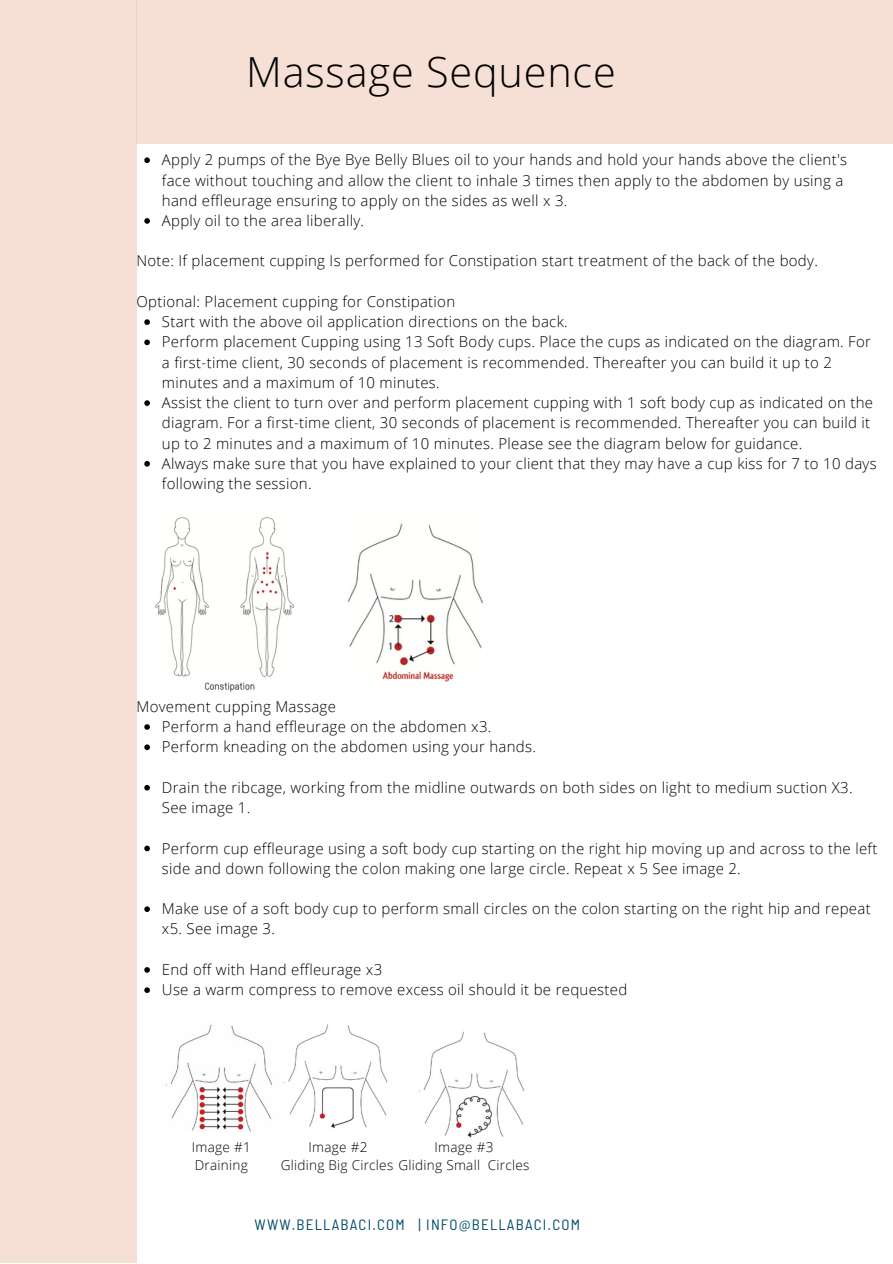
<style>
.page{position:relative;width:893px;height:1264px;background:#fff}
.page>*{position:absolute;margin:0;border:0;box-sizing:border-box;transform-origin:0 0}
.t1{font:300 41.4px "Open Sans";letter-spacing:.02em;color:#000}
.t2{font:300 15px/20.2px "Open Sans";letter-spacing:.02em;color:#000}
.t3{font:semi-condensed 15px "Barlow";letter-spacing:.08em;color:#004a69}
.t4{font:300 13.5px/18px "Open Sans";letter-spacing:.02em;color:#000}
</style>
<div class="page">
<svg style="left:144px;top:157px;width:6px;height:6px"></svg>
<svg style="left:144px;top:218px;width:6px;height:6px"></svg>
<svg style="left:144px;top:319px;width:6px;height:6px"></svg>
<svg style="left:144px;top:339px;width:6px;height:6px"></svg>
<svg style="left:144px;top:400px;width:6px;height:6px"></svg>
<svg style="left:144px;top:461px;width:6px;height:5px"></svg>
<svg style="left:144px;top:724px;width:6px;height:5px"></svg>
<svg style="left:144px;top:744px;width:6px;height:6px"></svg>
<svg style="left:144px;top:785px;width:6px;height:5px"></svg>
<svg style="left:144px;top:845px;width:6px;height:6px"></svg>
<svg style="left:144px;top:906px;width:6px;height:6px"></svg>
<svg style="left:144px;top:967px;width:6px;height:5px"></svg>
<svg style="left:144px;top:987px;width:6px;height:5px"></svg>
<div style="left:0;top:0;width:137px;height:1262px;background:#f6e0d6"></div>
<div style="left:136px;top:0;width:756px;height:144px;background:#f6e0d6"></div>
<img style="left:155px;top:517px;width:139px;height:175px">
<img style="left:347px;top:523px;width:135px;height:159px">
<img style="left:419px;top:1031px;width:106px;height:107px">
<img style="left:166px;top:1024px;width:222px;height:107px">
<h1 class="t1" style="left:246px;top:43px;width:371px">Massage Sequence</h1>
<p class="t2" style="left:162px;top:149px;width:686px">Apply 2 pumps of the Bye Bye Belly Blues oil to your hands and hold your hands above the client's face without touching and allow the client to inhale 3 times then apply to the abdomen by using a hand effleurage ensuring to apply on the sides as well x 3.<br>Apply oil to the area liberally.</p>
<p class="t2" style="left:136px;top:250px;width:683px">Note: If placement cupping Is performed for Constipation start treatment of the back of the body.</p>
<p class="t2" style="left:136px;top:291px;width:320px">Optional: Placement cupping for Constipation</p>
<p class="t2" style="left:162px;top:311px;width:716px">Start with the above oil application directions on the back.<br>Perform placement Cupping using 13 Soft Body cups. Place the cups as indicated on the diagram. For a first-time client, 30 seconds of placement is recommended. Thereafter you can build it up to 2 minutes and a maximum of 10 minutes.<br>Assist the client to turn over and perform placement cupping with 1 soft body cup as indicated on the diagram. For a first-time client, 30 seconds of placement is recommended. Thereafter you can build it up to 2 minutes and a maximum of 10 minutes. Please see the diagram below for guidance.<br>Always make sure that you have explained to your client that they may have a cup kiss for 7 to 10 days following the session.</p>
<p class="t2" style="left:136px;top:696px;width:201px">Movement cupping Massage</p>
<p class="t2" style="left:162px;top:716px;width:375px">Perform a hand effleurage on the abdomen x3.<br>Perform kneading on the abdomen using your hands.</p>
<p class="t2" style="left:162px;top:776px;width:692px">Drain the ribcage, working from the midline outwards on both sides on light to medium suction X3.<br>See image 1.</p>
<p class="t2" style="left:162px;top:837px;width:717px">Perform cup effleurage using a soft body cup starting on the right hip moving up and across to the left side and down following the colon making one large circle. Repeat x 5 See image 2.</p>
<p class="t2" style="left:162px;top:898px;width:710px">Make use of a soft body cup to perform small circles on the colon starting on the right hip and repeat x5. See image 3.</p>
<p class="t2" style="left:162px;top:959px;width:467px">End off with Hand effleurage x3<br>Use a warm compress to remove excess oil should it be requested</p>
<p class="t4" style="left:192px;top:1137px;width:60px">Image #1<br>Draining</p>
<p class="t4" style="left:281px;top:1137px;width:250px;text-indent:28px">Image #2<br>Gliding Big Circles Gliding Small Circles</p>
<p class="t4" style="left:434px;top:1137px;width:60px">Image #3</p>
<p class="t3" style="left:254px;top:1214px;width:327px">WWW.BELLABACI.COM | INFO@BELLABACI.COM</p>
</div>
